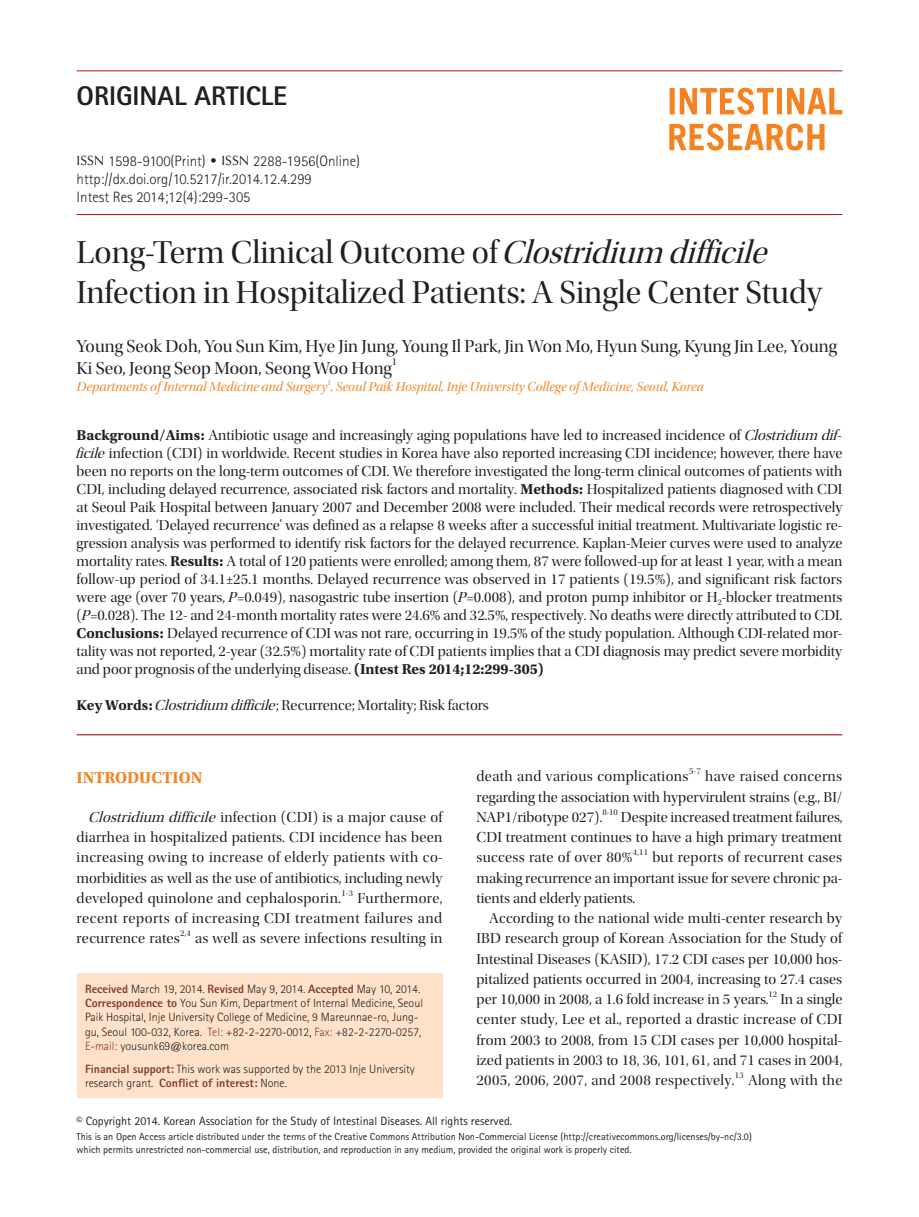
<style>
.page{position:relative;width:919px;height:1217px;background:#fff}
.page>*{position:absolute;margin:0;border:0;box-sizing:border-box;transform-origin:0 0}
.영문제목{font:33px/39.6px "Utopia Std Disp";color:#231f20}
.논문종류{font:800 27px "Rotis Sans Serif Std";color:#231f20}
.영문이름{font:18px/21.6px "Utopia Std Disp";color:#231f20}
.영문-서론{font:700 16.5px "Utopia Std";color:#f58220}
.영문-초록{font:15px/18px "Utopia Std Disp";color:#231f20}
.영문본문{font:15px/20.2px "Utopia Std Disp";letter-spacing:.005em;color:#231f20;text-align:justify}
.s0{font:300 15px "Rotis Sans Serif Std";color:#231f20}
.영문본문-2{font:15px "Utopia Std Disp";letter-spacing:.025em;color:#231f20}
.영문소속{font:13.5px "Utopia Std Disp It";color:#f58220}
.교신저자{font:300 12px/14.4px "Rotis Sans Serif Std";color:#231f20}
.copyright{font:12px "Rotis Sans Serif Std";color:#231f20}
.영문이름-2{font:10.5px "Utopia Std Disp";color:#231f20}
.copyright-2{font:10.2px/12.3px "Rotis Sans Serif Std";color:#231f20}
.영문본문-3{font:8.7px "Utopia Std Disp";letter-spacing:.01em;color:#231f20}
.영문소속-2{font:7.8px "Utopia Std Disp It";color:#f58220}
.s1{font-family:"Optima LT Std";font-weight:400;font-size:13.5px}
.s2{font-style:italic}
.s3{font-family:"Utopia Std";font-weight:700}
.s4{font-weight:800;color:#843c2f}
.s5{color:#843c2f}
</style>
<div class="page">
<div style="left:77px;top:973px;width:365px;height:124px;background:#fee1c8"></div>
<hr style="left:77px;top:70px;width:765px;height:1px;background:#b50e16">
<hr style="left:77px;top:214px;width:765px;height:1px;background:#b50e16">
<svg style="left:669px;top:123px;width:155px;height:27px"></svg>
<svg style="left:669px;top:88px;width:173px;height:27px"></svg>
<hr style="left:77px;top:734px;width:765px;height:1px;background:#b50e16">
<p class="논문종류" style="left:77px;top:79px;width:212px">ORIGINAL ARTICLE</p>
<p class="s0" style="left:77px;top:152px;width:285px"><span class="s1">ISSN</span> 1598-9100(Print) <span class="s1">• ISSN</span> 2288-1956(Online)</p>
<p class="s0" style="left:77px;top:170px;width:237px">http://dx.doi.org/10.5217/ir.2014.12.4.299</p>
<p class="s0" style="left:77px;top:188px;width:175px">Intest Res 2014;12(4):299-305</p>
<p class="영문제목" style="left:77px;top:233px;width:747px">Long-Term Clinical Outcome of <span class="s2">Clostridium difficile<br></span>Infection in Hospitalized Patients: A Single Center Study</p>
<p class="영문이름" style="left:77px;top:335px;width:761px">Young Seok Doh, You Sun Kim, Hye Jin Jung, Young Il Park, Jin Won Mo, Hyun Sung, Kyung Jin Lee, Young<br>Ki Seo, Jeong Seop Moon, Seong Woo Hong</p>
<p class="영문이름-2" style="left:392px;top:356px;width:7px">1</p>
<p class="영문소속" style="left:77px;top:380px;width:628px">Departments of Internal Medicine and Surgery , Seoul Paik Hospital, Inje University College of Medicine, Seoul, Korea</p>
<p class="영문소속-2" style="left:327px;top:378px;width:5px">1</p>
<p class="영문-초록" style="left:75px;top:426px;width:771px"><span class="s3">Background/Aims:</span> Antibiotic usage and increasingly aging populations have led to increased incidence of <span class="s2">Clostridium dif&shy;ficile</span>infection (CDI) in worldwide. Recent studies in Korea have also reported increasing CDI incidence; however, there have been no reports on the long-term outcomes of CDI. We therefore investigated the long-term clinical outcomes of patients with CDI, including delayed recurrence, associated risk factors and mortality. <span class="s3">Methods:</span> Hospitalized patients diagnosed with CDI at Seoul Paik Hospital between January 2007 and December 2008 were included. Their medical records were retrospectively investigated. ‘Delayed recurrence’ was defined as a relapse 8 weeks after a successful initial treatment. Multivariate logistic re&shy;gression analysis was performed to identify risk factors for the delayed recurrence. Kaplan-Meier curves were used to analyze mortality rates. <span class="s3">Results:</span> A total of 120 patients were enrolled; among them, 87 were followed-up for at least 1 year, with a mean follow-up period of 34.1±25.1 months. Delayed recurrence was observed in 17 patients (19.5%), and significant risk factors were age (over 70 years, <span class="s2">P</span>=0.049), nasogastric tube insertion (<span class="s2">P</span>=0.008), and proton pump inhibitor or H<sub>2</sub>-blocker treatments (<span class="s2">P</span>=0.028). The 12- and 24-month mortality rates were 24.6% and 32.5%, respectively. No deaths were directly attributed to CDI.<br><span class="s3">Conclusions:</span> Delayed recurrence of CDI was not rare, occurring in 19.5% of the study population. Although CDI-related mor&shy;tality was not reported, 2-year (32.5%) mortality rate of CDI patients implies that a CDI diagnosis may predict severe morbidity and poor prognosis of the underlying disease. <span class="s3">(Intest Res 2014;12:299-305)</span></p>
<p class="영문-초록" style="left:77px;top:696px;width:414px"><span class="s3">Key Words:</span><span class="s2">Clostridium difficile</span>; Recurrence; Mortality; Risk factors</p>
<p class="영문-서론" style="left:77px;top:767px;width:127px">INTRODUCTION</p>
<p class="영문본문" style="left:77px;top:807px;width:367px;text-indent:11px"><span class="s2">Clostridium difficile</span> infection (CDI) is a major cause of diarrhea in hospitalized patients. CDI incidence has been increasing owing to increase of elderly patients with co&shy;morbidities as well as the use of antibiotics, including newly developed quinolone and cephalosporin.</p>
<p class="영문본문-3" style="left:341px;top:888px;width:13px">1-3</p>
<p class="영문본문" style="left:77px;top:888px;width:367px;text-indent:281px">Furthermore, recent reports of increasing CDI treatment failures and recurrence rates</p>
<p class="영문본문-3" style="left:180px;top:928px;width:12px">2,4</p>
<p class="영문본문" style="left:195px;top:928px;width:249px">as well as severe infections resulting in</p>
<p class="교신저자" style="left:85px;top:981px;width:336px"><span class="s4">Received</span> March 19, 2014. <span class="s4">Revised</span> May 9, 2014. <span class="s4">Accepted</span> May 10, 2014.</p>
<p class="교신저자" style="left:85px;top:995px;width:339px"><span class="s4">Correspondence to</span> You Sun Kim, Department of Internal Medicine, Seoul Paik Hospital, Inje University College of Medicine, 9 Mareunnae-ro, Jung&shy;gu, Seoul 100-032, Korea. <span class="s5">Tel:</span> +82-2-2270-0012, <span class="s5">Fax:</span> +82-2-2270-0257, <span class="s5">E-mail:</span> yousunk69@korea.com</p>
<p class="교신저자" style="left:85px;top:1061px;width:331px"><span class="s4">Financial support:</span> This work was supported by the 2013 Inje University research grant. <span class="s4">Conflict of interest:</span> None.</p>
<p class="영문본문-2" style="left:476px;top:768px;width:213px">death and various complications</p>
<p class="영문본문-3" style="left:689px;top:766px;width:13px">5-7</p>
<p class="영문본문" style="left:476px;top:766px;width:367px;text-indent:229px">have raised concerns regarding the association with hypervirulent strains (e.g., BI/ NAP1/ribotype 027).</p>
<p class="영문본문-3" style="left:602px;top:807px;width:17px">8-10</p>
<p class="영문본문" style="left:476px;top:807px;width:367px;text-indent:144px">Despite increased treatment failures, CDI treatment continues to have a high primary treatment success rate of over 80%</p>
<p class="영문본문-3" style="left:633px;top:847px;width:17px">4,11</p>
<p class="영문본문" style="left:476px;top:847px;width:367px;text-indent:176px">but reports of recurrent cases making recurrence an important issue for severe chronic pa&shy;tients and elderly patients.</p>
<p class="영문본문" style="left:476px;top:908px;width:367px;text-indent:13px">According to the national wide multi-center research by IBD research group of Korean Association for the Study of Intestinal Diseases (KASID), 17.2 CDI cases per 10,000 hos&shy;pitalized patients occurred in 2004, increasing to 27.4 cases per 10,000 in 2008, a 1.6 fold increase in 5 years.</p>
<p class="영문본문-3" style="left:768px;top:989px;width:10px">12</p>
<p class="영문본문" style="left:476px;top:989px;width:367px;text-indent:304px">In a single center study, Lee et al., reported a drastic increase of CDI from 2003 to 2008, from 15 CDI cases per 10,000 hospital&shy;ized patients in 2003 to 18, 36, 101, 61, and 71 cases in 2004, 2005, 2006, 2007, and 2008 respectively.</p>
<p class="영문본문-3" style="left:734px;top:1070px;width:10px">13</p>
<p class="영문본문" style="left:748px;top:1070px;width:96px">Along with the</p>
<p class="copyright" style="left:77px;top:1113px;width:437px">© Copyright 2014. Korean Association for the Study of Intestinal Diseases. All rights reserved.</p>
<p class="copyright-2" style="left:77px;top:1130px;width:676px">This is an Open Access article distributed under the terms of the Creative Commons Attribution Non-Commercial License (http://creativecommons.org/licenses/by-nc/3.0) which permits unrestricted non-commercial use, distribution, and reproduction in any medium, provided the original work is properly cited.</p>
</div>
